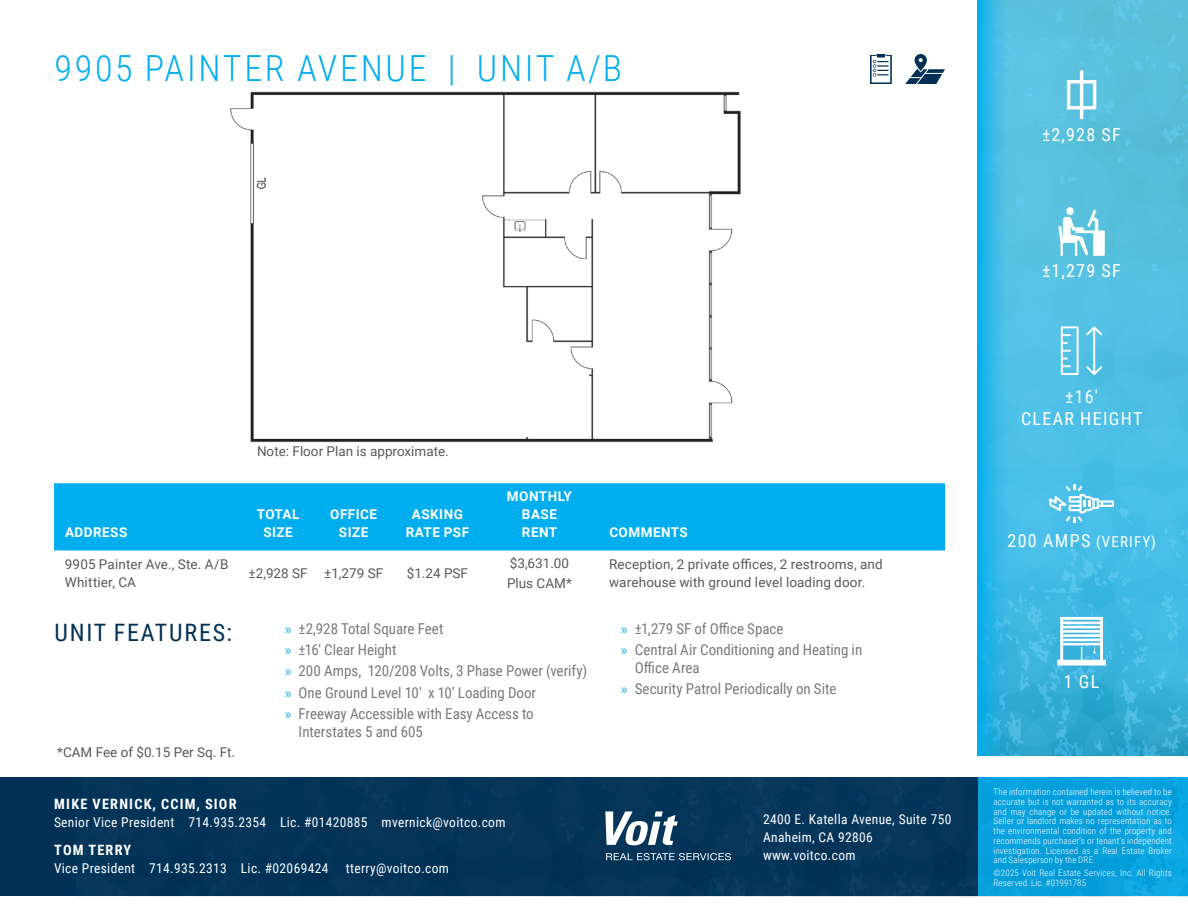
<style>
.page{position:relative;width:1188px;height:918px;background:#fff}
.page>*{position:absolute;margin:0;border:0;box-sizing:border-box;transform-origin:0 0}
.t1{font:300 36px "Roboto Condensed";letter-spacing:.075em;color:#00aeef}
.Heading{font:24px "Roboto Condensed";letter-spacing:.075em;color:#003055}
.Subhead{font:18px/21.6px "Roboto Condensed";letter-spacing:.075em;color:#fff;text-align:center}
.t2{font:15px/18px "Roboto Condensed";color:#797a7d}
.Subhead-2{font:15px "Roboto Condensed";letter-spacing:.075em;color:#fff}
.t3{font:700 14.25px "Roboto Condensed";letter-spacing:.085em;color:#fff}
.t4{font:13.5px/18px "Roboto Condensed";letter-spacing:.025em;color:#fff}
.Chart_copy_left{font:13.5px/18px "Roboto";letter-spacing:.01em;color:#58595b}
.Chart_copy{font:13.5px "Roboto";color:#58595b}
.Chart_heading_2{font:700 13.5px/18px "Roboto";letter-spacing:.035em;color:#fff;text-align:center}
.Chart_heading_2_left{font:700 13.5px "Roboto";letter-spacing:.035em;color:#fff}
.t5{font:300 9px/9.8px "Roboto Condensed";letter-spacing:.015em;color:#fff;text-align:justify}
.s1{font-family:"Myriad Pro";color:#00aeef}
.s2{font-size:18px}
</style>
<div class="page">
<div style="left:0;top:778px;width:977px;height:118px;background:#003055"></div>
<img style="left:117px;top:778px;width:1071px;height:118px">
<img style="left:977px;top:0;width:211px;height:756px">
<svg style="left:606px;top:853px;width:125px;height:7px"></svg>
<svg style="left:605px;top:811px;width:73px;height:34px"></svg>
<div style="left:54px;top:483px;width:891px;height:67px;background:#00aeef"></div>
<svg style="left:1049px;top:484px;width:65px;height:39px"></svg>
<svg style="left:1061px;top:326px;width:18px;height:49px"></svg>
<svg style="left:1086px;top:326px;width:16px;height:49px"></svg>
<svg style="left:1067px;top:70px;width:29px;height:49px"></svg>
<svg style="left:1058px;top:210px;width:47px;height:46px"></svg>
<div style="left:1067px;top:207px;width:7px;height:8px;background:#fff;border-radius:4px"></div>
<svg style="left:1057px;top:617px;width:49px;height:49px"></svg>
<img style="left:230px;top:91px;width:511px;height:352px">
<div style="left:476px;top:345px;width:90px;height:91px;background:#fff"></div>
<div style="left:499px;top:372px;width:90px;height:65px;background:#fff"></div>
<svg style="left:905px;top:54px;width:40px;height:30px"></svg>
<svg style="left:870px;top:54px;width:22px;height:30px"></svg>
<p class="t1" style="left:55px;top:43px;width:569px">9905 PAINTER AVENUE | UNIT A/B</p>
<p class="Subhead" style="left:1042px;top:123px;width:80px">±2,928 SF</p>
<p class="Subhead" style="left:1042px;top:260px;width:80px">±1,279 SF</p>
<p class="Chart_heading_2_left" style="left:65px;top:523px;width:64px">ADDRESS</p>
<p class="Chart_copy_left" style="left:65px;top:555px;width:165px">9905 Painter Ave., Ste. A/B</p>
<p class="Chart_copy_left" style="left:65px;top:573px;width:73px">Whittier, CA</p>
<p class="Heading" style="left:54px;top:616px;width:179px">UNIT FEATURES:</p>
<p class="Chart_copy" style="left:57px;top:743px;width:179px">*CAM Fee of $0.15 Per Sq. Ft.</p>
<p class="Chart_copy" style="left:257px;top:441px;width:193px">Note: Floor Plan is approximate.</p>
<p class="Chart_heading_2" style="left:257px;top:505px;width:44px">TOTAL<br>SIZE</p>
<p class="Chart_heading_2" style="left:330px;top:505px;width:48px">OFFICE<br>SIZE</p>
<p class="Chart_heading_2" style="left:406px;top:505px;width:65px">ASKING<br>RATE PSF</p>
<p class="Chart_copy" style="left:249px;top:564px;width:61px">±2,928 SF</p>
<p class="Chart_copy" style="left:324px;top:564px;width:61px">±1,279 SF</p>
<p class="Chart_copy" style="left:407px;top:564px;width:63px">$1.24 PSF</p>
<p class="Chart_heading_2" style="left:507px;top:487px;width:67px">MONTHLY<br>BASE<br>RENT</p>
<p class="Chart_copy" style="left:510px;top:554px;width:61px">$3,631.00</p>
<p class="Chart_copy" style="left:507px;top:573px;width:66px">Plus CAM*</p>
<p class="t2" style="left:285px;top:619px;width:160px"><span class="s1">»</span> ±2,928 Total Square Feet</p>
<p class="t2" style="left:285px;top:640px;width:113px"><span class="s1">»</span> ±16' Clear Height</p>
<p class="t2" style="left:285px;top:661px;width:304px"><span class="s1">»</span> 200 Amps, 120/208 Volts, 3 Phase Power (verify)</p>
<p class="t2" style="left:285px;top:683px;width:253px"><span class="s1">»</span> One Ground Level 10' x 10' Loading Door</p>
<p class="t2" style="left:299px;top:704px;width:237px;text-indent:-14px"><span class="s1">»</span> Freeway Accessible with Easy Access to<br>Interstates 5 and 605</p>
<h3 class="t3" style="left:54px;top:794px;width:184px">MIKE VERNICK, CCIM, SIOR</h3>
<h3 class="t4" style="left:54px;top:813px;width:453px">Senior Vice President 714.935.2354 Lic. #01420885 mvernick@voitco.com</h3>
<h3 class="t3" style="left:54px;top:840px;width:78px">TOM TERRY</h3>
<h3 class="t4" style="left:54px;top:859px;width:276px">Vice President 714.935.2313 Lic. #02069424</h3>
<h3 class="t4" style="left:346px;top:859px;width:105px">tterry@voitco.com</h3>
<p class="Chart_heading_2_left" style="left:609px;top:523px;width:80px">COMMENTS</p>
<p class="Chart_copy_left" style="left:609px;top:555px;width:275px">Reception, 2 private offices, 2 restrooms, and warehouse with ground level loading door.</p>
<p class="t2" style="left:621px;top:619px;width:164px"><span class="s1">»</span> ±1,279 SF of Office Space</p>
<p class="t2" style="left:635px;top:640px;width:229px;text-indent:-14px"><span class="s1">»</span> Central Air Conditioning and Heating in<br>Office Area</p>
<p class="t2" style="left:621px;top:679px;width:217px"><span class="s1">»</span> Security Patrol Periodically on Site</p>
<h3 class="t4" style="left:763px;top:810px;width:190px">2400 E. Katella Avenue, Suite 750<br>Anaheim, CA 92806 www.voitco.com</h3>
<p class="Subhead" style="left:1021px;top:386px;width:123px">±16'<br>CLEAR HEIGHT</p>
<p class="Subhead-2" style="left:1008px;top:532px;width:150px"><span class="s2">200 AMPS</span> (VERIFY)</p>
<p class="Subhead" style="left:1064px;top:670px;width:37px">1 GL</p>
<p class="t5" style="left:994px;top:787px;width:180px">The information contained herein is believed to be accurate but is not warranted as to its accuracy and may change or be updated without notice.<br>Seller or landlord makes no representation as to the environmental condition of the property and recommends purchaser’s or tenant’s independent investigation. Licensed as a Real Estate Broker and Salesperson by the DRE.</p>
<p class="t5" style="left:994px;top:868px;width:180px">©2025 Voit Real Estate Services, Inc. All Rights<br>Reserved. Lic. #01991785</p>
</div>
